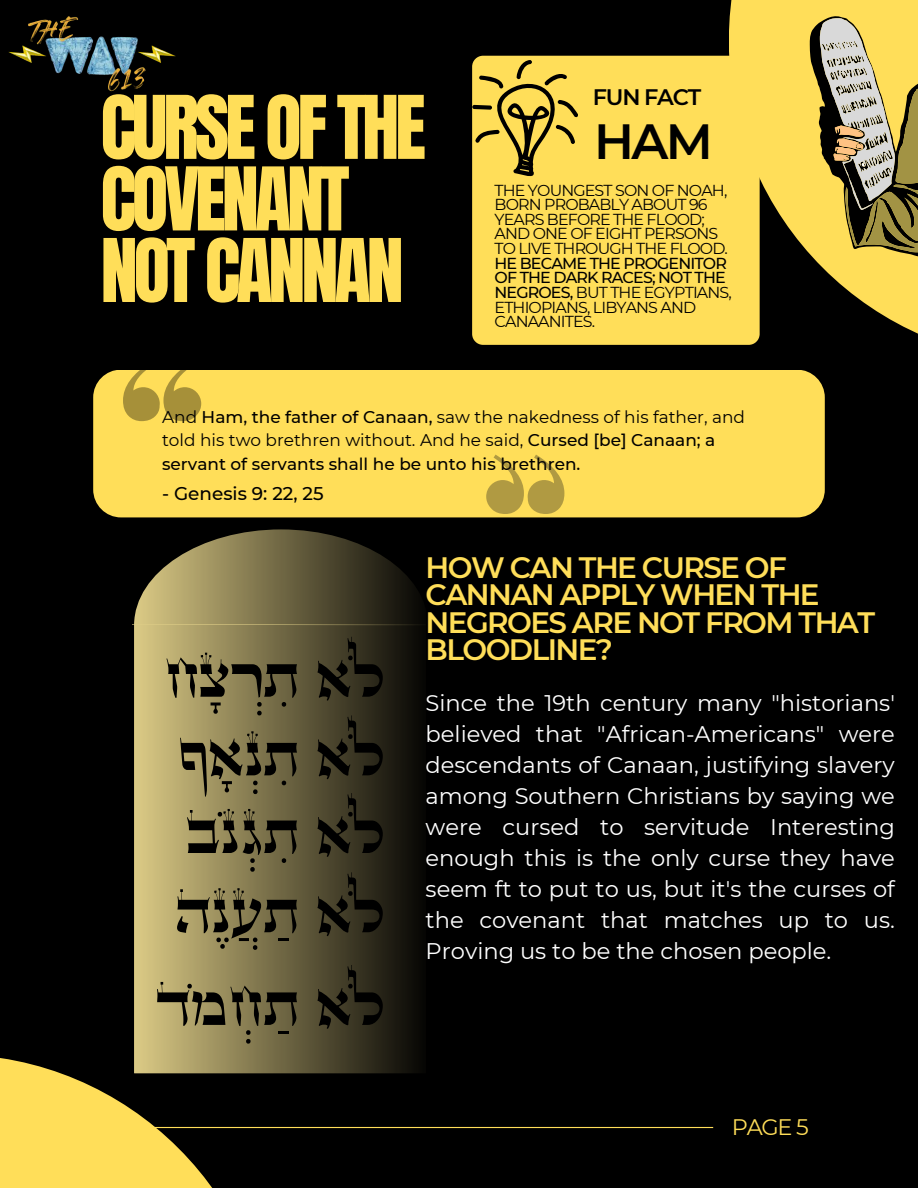
<style>
.page{position:relative;width:918px;height:1188px;background:#000}
.page>*{position:absolute;margin:0;border:0;box-sizing:border-box;transform-origin:0 0}
.t1{font:74.55px/71.6px "Anton";letter-spacing:-.055em;color:#ffde59}
.t2{font:600 49.35px "Montserrat";color:#000}
.t3{font:600 29.4px/27.5px "Montserrat";letter-spacing:-.055em;color:#ffde59}
.t4{font:22.65px/31px "Montserrat";color:#fff;text-align:justify}
.t5{font:600 22.35px "Montserrat";letter-spacing:-.055em;color:#000}
.t6{font:22.35px "Montserrat";color:#ffde59}
.t7{font:500 18.45px "Montserrat";color:#000}
.t8{font:500 16.95px/23.7px "Montserrat";color:#000}
.t9{font:15.9px/14.7px "Montserrat";letter-spacing:-.055em;color:#000}
.t10{font:500 15.9px/14.7px "Montserrat";letter-spacing:-.055em;color:#000}
.s1{font-weight:400}
</style>
<div class="page">
<div style="left:93px;top:370px;width:732px;height:147px;background:#ffde59;border-radius:28px"></div>
<svg style="left:123px;top:370px;width:78px;height:51px"></svg>
<hr style="left:92px;top:1127px;width:621px;height:1px;background:#ffde59">
<div style="left:472px;top:56px;width:288px;height:289px;background:#ffde59;border-radius:11px"></div>
<svg style="left:729px;top:0;width:189px;height:345px;fill:#ffde59"></svg>
<svg style="left:0;top:1058px;width:272px;height:130px;fill:#ffde59"></svg>
<svg style="left:810px;top:0;width:108px;height:325px"></svg>
<svg style="left:134px;top:529px;width:285px;height:94px"></svg>
<svg style="left:131px;top:623px;width:294px;height:453px;background:#6a6240"></svg>
<svg style="left:317px;top:637px;width:66px;height:64px"></svg>
<svg style="left:166px;top:653px;width:131px;height:62px"></svg>
<svg style="left:317px;top:715px;width:66px;height:64px"></svg>
<svg style="left:180px;top:731px;width:117px;height:66px"></svg>
<svg style="left:317px;top:793px;width:66px;height:64px"></svg>
<svg style="left:243px;top:809px;width:54px;height:63px"></svg>
<svg style="left:187px;top:809px;width:50px;height:44px"></svg>
<svg style="left:317px;top:872px;width:66px;height:64px"></svg>
<svg style="left:177px;top:888px;width:120px;height:62px"></svg>
<svg style="left:317px;top:965px;width:66px;height:64px"></svg>
<svg style="left:157px;top:982px;width:140px;height:62px"></svg>
<svg style="left:486px;top:455px;width:78px;height:59px"></svg>
<svg style="left:472px;top:60px;width:106px;height:118px"></svg>
<img style="left:8px;top:16px;width:168px;height:76px">
<h1 class="t1" style="left:101px;top:93px;width:327px">CURSE OF THE<br>COVENANT<br>NOT CANNAN</h1>
<p class="t5" style="left:593px;top:83px;width:110px">FUN FACT</p>
<h2 class="t2" style="left:594px;top:111px;width:120px">HAM</h2>
<p class="t9" style="left:495px;top:183px;width:235px">THE YOUNGEST SON OF NOAH,<br>BORN PROBABLY ABOUT 96<br>YEARS BEFORE THE FLOOD;<br>AND ONE OF EIGHT PERSONS<br>TO LIVE THROUGH THE FLOOD.</p>
<p class="t10" style="left:495px;top:256px;width:239px">HE BECAME THE PROGENITOR<br>OF THE DARK RACES; NOT THE<br>NEGROES, <span class="s1">BUT THE EGYPTIANS,<br>ETHIOPIANS, LIBYANS AND<br>CANAANITES.</span></p>
<p class="t8" style="left:162px;top:405px;width:584px"><span class="s1">And</span> Ham, the father of Canaan, <span class="s1">saw the nakedness of his father, and told his two brethren without. And he said,</span> Cursed [be] Canaan; a servant of servants shall he be unto his brethren.</p>
<p class="t7" style="left:162px;top:483px;width:163px">- Genesis 9: 22, 25</p>
<p class="t3" style="left:426px;top:554px;width:451px">HOW CAN THE CURSE OF<br>CANNAN APPLY WHEN THE<br>NEGROES ARE NOT FROM THAT<br>BLOODLINE?</p>
<p class="t4" style="left:426px;top:687px;width:471px">Since the 19th century many "historians' believed that "African-Americans" were descendants of Canaan, justifying slavery among Southern Christians by saying we were cursed to servitude Interesting enough this is the only curse they have seem ft to put to us, but it's the curses of the covenant that matches up to us.<br>Proving us to be the chosen people.</p>
<p class="t6" style="left:732px;top:1113px;width:78px">PAGE 5</p>
</div>
